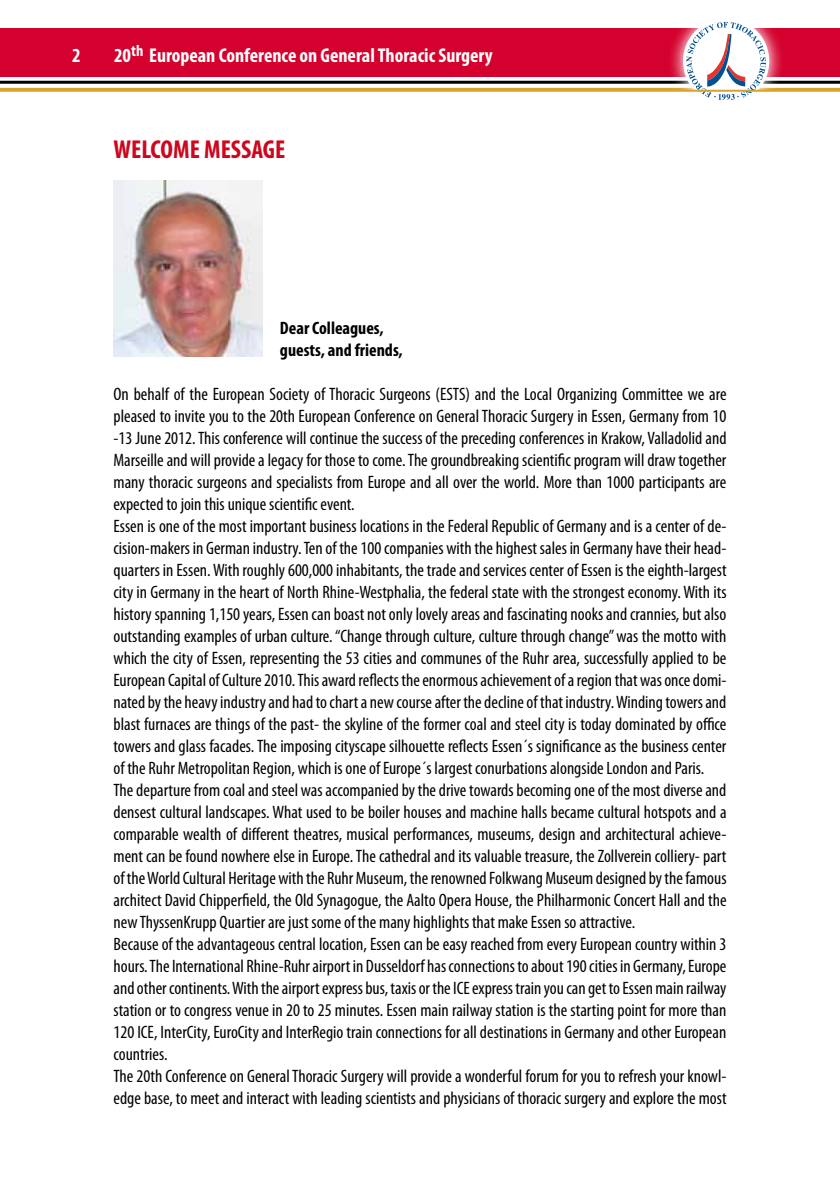
<style>
.page{position:relative;width:840px;height:1191px;background:#fff}
.page>*{position:absolute;margin:0;border:0;box-sizing:border-box;transform-origin:0 0}
.t1{font:700 condensed 26px "Myriad Pro";color:#cd071e}
.t2{font:700 condensed 20px "Myriad Pro";color:#fff}
.t3{font:condensed 18px/22px "Myriad Pro";color:#000}
.t4{font:700 condensed 18px/22px "Myriad Pro";color:#000}
</style>
<div class="page">
<div style="left:0;top:28px;width:839px;height:49px;background:#d4002d"></div>
<hr style="left:0;top:88px;width:839px;height:3px;background:#d9a12d">
<hr style="left:0;top:81px;width:839px;height:3px;background:#000">
<div style="left:667px;top:3px;width:116px;height:116px;background:#fff;opacity:.95"></div>
<div style="left:682px;top:18px;width:86px;height:86px;background:#fff;border-radius:50%"></div>
<svg style="left:685px;top:22px;width:80px;height:78px"></svg>
<hr style="left:0;top:90px;width:839px;height:2px;background:#d9a12d">
<img style="left:113px;top:180px;width:150px;height:176px">
<p class="t2" style="left:72px;top:43px;width:10px">2</p>
<p class="t2" style="left:114px;top:43px;width:380px">20<sup>th</sup> European Conference on General Thoracic Surgery</p>
<h1 class="t1" style="left:113px;top:133px;width:173px">WELCOME MESSAGE</h1>
<p class="t4" style="left:280px;top:317px;width:124px">Dear Colleagues, guests, and friends,</p>
<p class="t3" style="left:113px;top:383px;width:614px">On behalf of the European Society of Thoracic Surgeons (ESTS) and the Local Organizing Committee we are pleased to invite you to the 20th European Conference on General Thoracic Surgery in Essen, Germany from 10 -13 June 2012. This conference will continue the success of the preceding conferences in Krakow, Valladolid and Marseille and will provide a legacy for those to come. The groundbreaking scientific program will draw together many thoracic surgeons and specialists from Europe and all over the world. More than 1000 participants are expected to join this unique scientific event.<br>Essen is one of the most important business locations in the Federal Republic of Germany and is a center of de&shy;cision-makers in German industry. Ten of the 100 companies with the highest sales in Germany have their head&shy;quarters in Essen. With roughly 600,000 inhabitants, the trade and services center of Essen is the eighth-largest city in Germany in the heart of North Rhine-Westphalia, the federal state with the strongest economy. With its history spanning 1,150 years, Essen can boast not only lovely areas and fascinating nooks and crannies, but also outstanding examples of urban culture. “Change through culture, culture through change” was the motto with which the city of Essen, representing the 53 cities and communes of the Ruhr area, successfully applied to be European Capital of Culture 2010. This award reflects the enormous achievement of a region that was once domi&shy;nated by the heavy industry and had to chart a new course after the decline of that industry. Winding towers and blast furnaces are things of the past- the skyline of the former coal and steel city is today dominated by office towers and glass facades. The imposing cityscape silhouette reflects Essen´s significance as the business center of the Ruhr Metropolitan Region, which is one of Europe´s largest conurbations alongside London and Paris.<br>The departure from coal and steel was accompanied by the drive towards becoming one of the most diverse and densest cultural landscapes. What used to be boiler houses and machine halls became cultural hotspots and a comparable wealth of different theatres, musical performances, museums, design and architectural achieve&shy;ment can be found nowhere else in Europe. The cathedral and its valuable treasure, the Zollverein colliery- part of the World Cultural Heritage with the Ruhr Museum, the renowned Folkwang Museum designed by the famous architect David Chipperfield, the Old Synagogue, the Aalto Opera House, the Philharmonic Concert Hall and the new ThyssenKrupp Quartier are just some of the many highlights that make Essen so attractive.<br>Because of the advantageous central location, Essen can be easy reached from every European country within 3 hours. The International Rhine-Ruhr airport in Dusseldorf has connections to about 190 cities in Germany, Europe and other continents. With the airport express bus, taxis or the ICE express train you can get to Essen main railway station or to congress venue in 20 to 25 minutes. Essen main railway station is the starting point for more than 120 ICE, InterCity, EuroCity and InterRegio train connections for all destinations in Germany and other European countries.<br>The 20th Conference on General Thoracic Surgery will provide a wonderful forum for you to refresh your knowl&shy;edge base, to meet and interact with leading scientists and physicians of thoracic surgery and explore the most</p>
</div>
